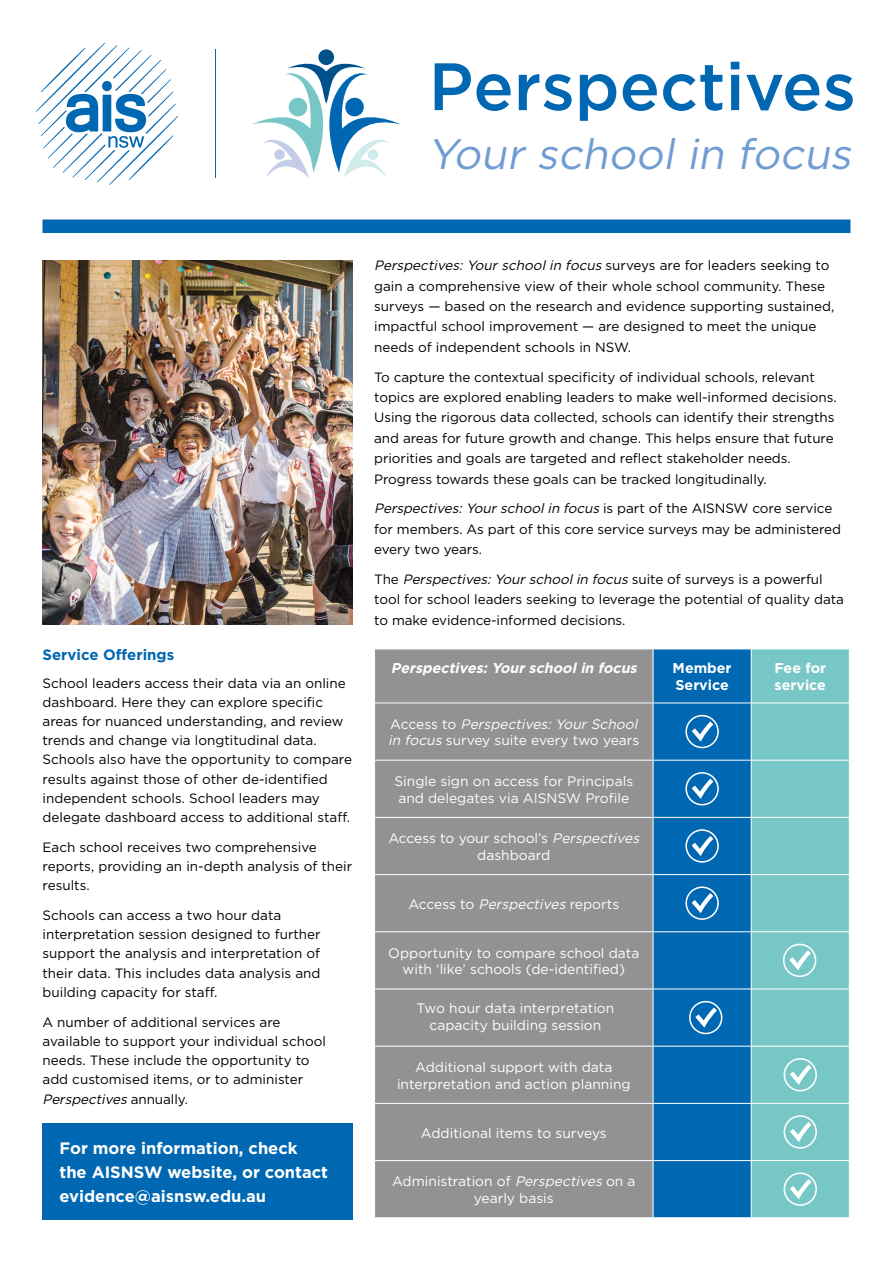
<style>
.page{position:relative;width:893px;height:1263px;background:#fff}
.page>*{position:absolute;margin:0;border:0;box-sizing:border-box;transform-origin:0 0}
.t1{font:500 66.9px "Gotham";color:#0067b2}
.t2{font:italic 42.45px "Gotham";color:#709cd3}
.t3{font:700 16.5px/24px "Gotham";color:#fff}
.t4{font:700 15px "Gotham";color:#0067b2}
.t5{font:italic 700 14.25px "Gotham";color:#fff}
.t6{font:700 14.25px/17.1px "Gotham";color:#fff}
.t7{font:13.8px/16.5px "Gotham";color:#fff;text-align:center}
.t8{font:13.5px/19.2px "Gotham";color:#000}
.s1{font-style:italic}
</style>
<div class="page">
<svg style="left:252px;top:57px;width:149px;height:121px"></svg>
<div style="left:318px;top:49px;width:16px;height:16px;background:#00508b;border-radius:50%"></div>
<hr style="left:215px;top:49px;width:1px;height:129px;background:#0067b2">
<svg style="left:36px;top:43px;width:142px;height:142px"></svg>
<img style="left:43px;top:261px;width:310px;height:363px">
<div style="left:375px;top:649px;width:278px;height:568px;background:#929292"></div>
<div style="left:654px;top:649px;width:97px;height:568px;background:#0067b2"></div>
<div style="left:752px;top:649px;width:97px;height:568px;background:#78c7c7"></div>
<hr style="left:374px;top:703px;width:279px;height:1px;background:#fff">
<hr style="left:653px;top:703px;width:98px;height:1px;background:#fff">
<hr style="left:751px;top:703px;width:99px;height:1px;background:#fff">
<hr style="left:374px;top:760px;width:279px;height:1px;background:#fff">
<hr style="left:653px;top:760px;width:98px;height:1px;background:#fff">
<hr style="left:751px;top:760px;width:99px;height:1px;background:#fff">
<hr style="left:374px;top:817px;width:279px;height:1px;background:#fff">
<hr style="left:653px;top:817px;width:98px;height:1px;background:#fff">
<hr style="left:751px;top:817px;width:99px;height:1px;background:#fff">
<hr style="left:374px;top:874px;width:279px;height:1px;background:#fff">
<hr style="left:653px;top:874px;width:98px;height:1px;background:#fff">
<hr style="left:751px;top:874px;width:99px;height:1px;background:#fff">
<hr style="left:374px;top:931px;width:279px;height:1px;background:#fff">
<hr style="left:653px;top:931px;width:98px;height:1px;background:#fff">
<hr style="left:751px;top:931px;width:99px;height:1px;background:#fff">
<hr style="left:374px;top:988px;width:279px;height:1px;background:#fff">
<hr style="left:653px;top:988px;width:98px;height:1px;background:#fff">
<hr style="left:751px;top:988px;width:99px;height:1px;background:#fff">
<hr style="left:374px;top:1046px;width:279px;height:1px;background:#fff">
<hr style="left:653px;top:1046px;width:98px;height:1px;background:#fff">
<hr style="left:751px;top:1046px;width:99px;height:1px;background:#fff">
<hr style="left:374px;top:1103px;width:279px;height:1px;background:#fff">
<hr style="left:653px;top:1103px;width:98px;height:1px;background:#fff">
<hr style="left:751px;top:1103px;width:99px;height:1px;background:#fff">
<hr style="left:374px;top:1160px;width:279px;height:1px;background:#fff">
<hr style="left:653px;top:1160px;width:98px;height:1px;background:#fff">
<hr style="left:751px;top:1160px;width:99px;height:1px;background:#fff">
<svg style="left:685px;top:715px;width:34px;height:33px"></svg>
<svg style="left:685px;top:772px;width:34px;height:33px"></svg>
<svg style="left:685px;top:829px;width:34px;height:34px"></svg>
<svg style="left:685px;top:886px;width:34px;height:34px"></svg>
<svg style="left:783px;top:944px;width:33px;height:33px"></svg>
<svg style="left:689px;top:1001px;width:33px;height:33px"></svg>
<svg style="left:784px;top:1058px;width:33px;height:33px"></svg>
<svg style="left:784px;top:1115px;width:33px;height:34px"></svg>
<svg style="left:784px;top:1172px;width:33px;height:34px"></svg>
<div style="left:43px;top:1123px;width:310px;height:96px;background:#0067b2"></div>
<div style="left:43px;top:219px;width:807px;height:14px;background:#0067b2"></div>
<h1 class="t1" style="left:429px;top:43px;width:429px">Perspectives</h1>
<h2 class="t2" style="left:427px;top:127px;width:434px">Your school in focus</h2>
<p class="t4" style="left:43px;top:645px;width:133px">Service Offerings</p>
<p class="t8" style="left:43px;top:673px;width:311px">School leaders access their data via an online dashboard. Here they can explore specific areas for nuanced understanding, and review trends and change via longtitudinal data.<br>Schools also have the opportunity to compare results against those of other de-identified independent schools. School leaders may delegate dashboard access to additional staff.</p>
<p class="t8" style="left:43px;top:837px;width:311px">Each school receives two comprehensive reports, providing an in-depth analysis of their results.</p>
<p class="t8" style="left:43px;top:905px;width:280px">Schools can access a two hour data interpretation session designed to further support the analysis and interpretation of their data. This includes data analysis and building capacity for staff.</p>
<p class="t8" style="left:43px;top:1012px;width:285px">A number of additional services are available to support your individual school needs. These include the opportunity to add customised items, or to administer <span class="s1">Perspectives</span>a n n u a l l y .</p>
<p class="t3" style="left:60px;top:1136px;width:270px">For more information, check the AISNSW website, or contact evidence@aisnsw.edu.au</p>
<p class="t8" style="left:374px;top:255px;width:462px;line-height:20.4px"><span class="s1">Perspectives:Yourschoolin focus</span> s u rveys a re fo r l e a d e rs s e e k i n g t o gain a comprehensive view of their whole school community. These surveys — based on the research and evidence supporting sustained, impactful school improvement — are designed to meet the unique needs of independent schools in NSW.</p>
<p class="t8" style="left:374px;top:366px;width:464px;line-height:20.4px">To capture the contextual specificity of individual schools, relevant topics are explored enabling leaders to make well-informed decisions.<br>Using the rigorous data collected, schools can identify their strengths and areas for future growth and change. This helps ensure that future priorities and goals are targeted and reflect stakeholder needs.<br>Progress towards these goals can be tracked longitudinally.</p>
<p class="t8" style="left:374px;top:498px;width:468px;line-height:20.4px"><span class="s1">Perspectives:Yourschoolin focus</span>i s p a r t o f t h e A I S N S W c o r e s e r v i c e for members. As part of this core service surveys may be administered every two years.</p>
<p class="t8" style="left:374px;top:568px;width:471px;line-height:20.7px">T h e <span class="s1">Perspectives:Yourschoolin focus</span>s u i t e o f s u r veys i s a p o w e r f u l tool for school leaders seeking to leverage the potential of quality data to make evidence-informed decisions.</p>
<p class="t5" style="left:391px;top:659px;width:251px">Perspectives:Yourschoolin focus</p>
<p class="t6" style="left:673px;top:659px;width:60px">Member<br>Service</p>
<p class="t6" style="left:774px;top:659px;width:53px">Fee for service</p>
<p class="t7" style="left:388px;top:715px;width:254px;text-align:left">A c c e s s t o <span class="s1">Perspectives:YourSchool in focus</span> survey suite every two years</p>
<p class="t7" style="left:394px;top:772px;width:240px;text-align:left">Single sign on access for Principals and delegates via AISNSW Profile</p>
<p class="t7" style="left:388px;top:830px;width:256px">Access to your school’s <span class="s1">Perspectives </span>dashboard</p>
<p class="t7" style="left:408px;top:895px;width:212px">Access to <span class="s1">Perspectives</span> reports</p>
<p class="t7" style="left:388px;top:944px;width:253px">Opportunity to compare school data with ‘like’ schools (de-identified)</p>
<p class="t7" style="left:417px;top:1000px;width:199px">Two hour data interpretation capacity building session</p>
<p class="t7" style="left:397px;top:1058px;width:235px">Additional support with data interpretation and action planning</p>
<p class="t7" style="left:421px;top:1124px;width:187px">Additional items to surveys</p>
<p class="t7" style="left:392px;top:1173px;width:245px">Administration of <span class="s1">Perspectives</span> on a yearly basis</p>
</div>
